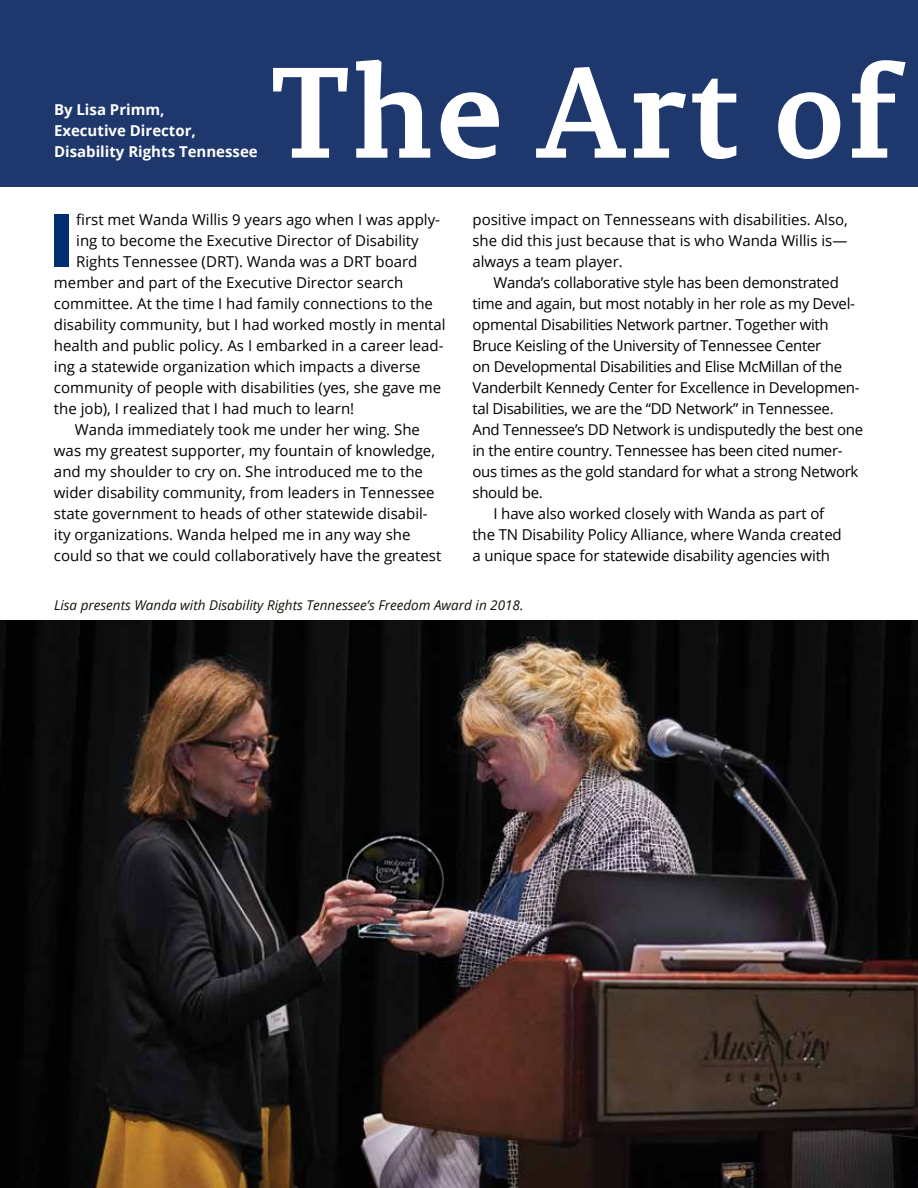
<style>
.page{position:relative;width:918px;height:1188px;background:#fff}
.page>*{position:absolute;margin:0;border:0;box-sizing:border-box;transform-origin:0 0}
.t1{font:700 128.25px "Permian Slab Serif Typeface";letter-spacing:.01em;color:#fff}
.t2{font:800 73.8px "Open Sans";color:#002d74}
.t3{font:15px/21px "Open Sans";color:#000;text-align:justify}
.t4{font:15px "Open Sans";letter-spacing:-.02em;color:#000}
.t5{font:700 15px/21px "Open Sans";color:#fff}
.t6{font:italic 13.5px "Open Sans";color:#141006}
</style>
<div class="page">
<div style="left:0;top:0;width:918px;height:186px;background:#1e376c"></div>
<img style="left:0;top:620px;width:918px;height:568px">
<p class="t5" style="left:54px;top:99px;width:205px">By Lisa Primm,<br>Executive Director,<br>Disability Rights Tennessee</p>
<h1 class="t1" style="left:270px;top:5px;width:630px">The Art of</h1>
<h2 class="t2" style="left:48px;top:184px;width:27px">I</h2>
<p class="t3" style="left:76px;top:209px;width:365px">first met Wanda Willis 9 years ago when I was apply-</p>
<p class="t3" style="left:76px;top:230px;width:344px">ing to become the Executive Director of Disability</p>
<p class="t3" style="left:76px;top:251px;width:343px">Rights Tennessee (DRT). Wanda was a DRT board</p>
<p class="t3" style="left:54px;top:272px;width:351px">member and part of the Executive Director search</p>
<p class="t3" style="left:54px;top:293px;width:380px">committee. At the time I had family connections to the</p>
<p class="t3" style="left:54px;top:314px;width:393px">disability community, but I had worked mostly in mental</p>
<p class="t3" style="left:54px;top:335px;width:391px">health and public policy. As I embarked in a career lead-</p>
<p class="t3" style="left:54px;top:356px;width:368px">ing a statewide organization which impacts a diverse</p>
<p class="t3" style="left:54px;top:377px;width:389px">community of people with disabilities (yes, she gave me</p>
<p class="t3" style="left:54px;top:398px;width:302px">the job), I realized that I had much to learn!</p>
<p class="t3" style="left:75px;top:419px;width:347px">Wanda immediately took me under her wing. She</p>
<p class="t3" style="left:54px;top:440px;width:383px">was my greatest supporter, my fountain of knowledge,</p>
<p class="t3" style="left:54px;top:461px;width:370px">and my shoulder to cry on. She introduced me to the</p>
<p class="t3" style="left:54px;top:482px;width:382px">wider disability community, from leaders in Tennessee</p>
<p class="t3" style="left:54px;top:503px;width:375px">state government to heads of other statewide disabil-</p>
<p class="t3" style="left:54px;top:524px;width:358px">ity organizations. Wanda helped me in any way she</p>
<p class="t3" style="left:54px;top:545px;width:389px">could so that we could collaboratively have the greatest</p>
<p class="t3" style="left:472px;top:209px;width:377px">positive impact on Tennesseans with disabilities. Also, she did this just because that is who Wanda Willis is— always a team player.</p>
<p class="t4" style="left:493px;top:273px;width:347px">Wanda’s collaborative style has been demonstrated</p>
<p class="t4" style="left:472px;top:294px;width:384px">time and again, but most notably in her role as my Devel-</p>
<p class="t4" style="left:472px;top:315px;width:358px">opmental Disabilities Network partner. Together with</p>
<p class="t4" style="left:472px;top:336px;width:350px">Bruce Keisling of the University of Tennessee Center</p>
<p class="t4" style="left:472px;top:357px;width:371px">on Developmental Disabilities and Elise McMillan of the</p>
<p class="t4" style="left:472px;top:378px;width:389px">Vanderbilt Kennedy Center for Excellence in Developmen-</p>
<p class="t4" style="left:472px;top:399px;width:363px">tal Disabilities, we are the “DD Network” in Tennessee.</p>
<p class="t4" style="left:472px;top:420px;width:392px">And Tennessee’s DD Network is undisputedly the best one</p>
<p class="t4" style="left:472px;top:441px;width:372px">in the entire country. Tennessee has been cited numer-</p>
<p class="t4" style="left:472px;top:462px;width:387px">ous times as the gold standard for what a strong Network</p>
<p class="t4" style="left:472px;top:483px;width:72px">should be.</p>
<p class="t3" style="left:493px;top:503px;width:332px">I have also worked closely with Wanda as part of</p>
<p class="t3" style="left:472px;top:524px;width:371px">the TN Disability Policy Alliance, where Wanda created</p>
<p class="t3" style="left:472px;top:545px;width:359px">a unique space for statewide disability agencies with</p>
<p class="t6" style="left:54px;top:596px;width:471px">Lisa presents Wanda with Disability Rights Tennessee’s Freedom Award in 2018.</p>
</div>
